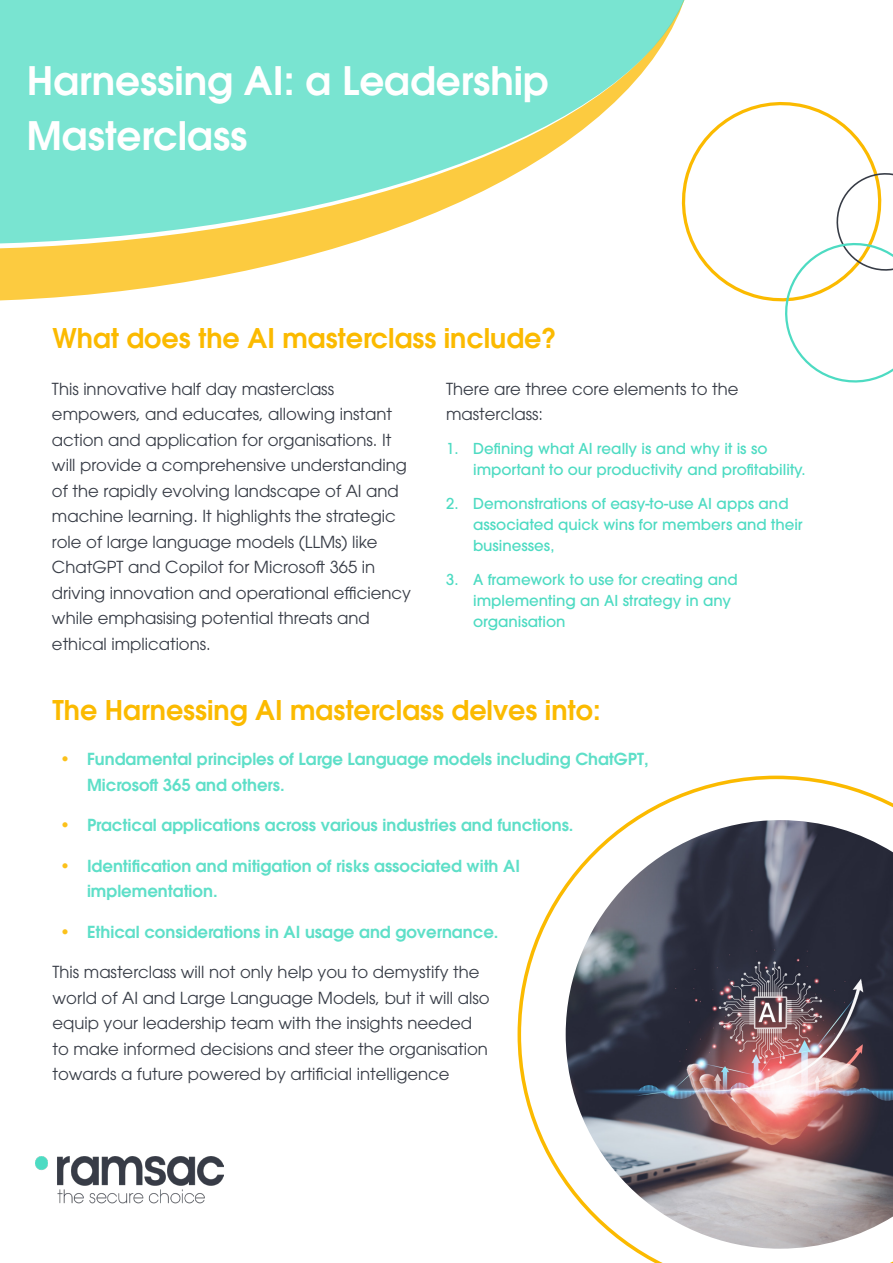
<style>
.page{position:relative;width:893px;height:1263px;background:#fff}
.page>*{position:absolute;margin:0;border:0;box-sizing:border-box;transform-origin:0 0}
.big_heading{font:600 39px/55.5px "ITC Avant Garde Std";color:#fff}
.big_heading-2{font:600 27px "ITC Avant Garde Std";color:#fbba00}
.t1{font:16.5px/25.5px "ITC Avant Garde Std";color:#373c46}
.t2{font:600 16.5px/25.5px "ITC Avant Garde Std";color:#5edfc8}
.t3{font:500 15px/21px "ITC Avant Garde Std";color:#4ddbc2}
.s1{font-weight:400;color:#fbc11a}
</style>
<div class="page">
<img style="left:35px;top:1156px;width:189px;height:48px">
<svg style="left:0;top:244px;width:348px;height:57px;fill:#fccb40"></svg>
<svg style="left:688px;top:102px;width:188px;height:200px"></svg>
<svg style="left:0;top:0;width:688px;height:244px;fill:#79e4d1"></svg>
<svg style="left:778px;top:168px;width:115px;height:215px"></svg>
<svg style="left:518px;top:776px;width:375px;height:487px"></svg>
<img style="left:566px;top:820px;width:327px;height:429px">
<p class="big_heading" style="left:27px;top:52px;width:524px">Harnessing AI: a Leadership<br>Masterclass</p>
<p class="big_heading-2" style="left:52px;top:320px;width:506px">What does the AI masterclass include?</p>
<p class="t1" style="left:52px;top:376px;width:361px">This innovative half day masterclass empowers, and educates, allowing instant action and application for organisations. It will provide a comprehensive understanding of the rapidly evolving landscape of AI and machine learning. It highlights the strategic role of large language models (LLMs) like ChatGPT and Copilot for Microsoft 365 in driving innovation and operational efficiency while emphasising potential threats and ethical implications.</p>
<p class="t1" style="left:446px;top:376px;width:294px">There are three core elements to the masterclass:</p>
<p class="t3" style="left:473px;top:438px;width:334px;text-indent:-27px">1. Defining what AI really is and why it is so important to our productivity and profitability.</p>
<p class="t3" style="left:473px;top:493px;width:331px;text-indent:-27px">2. Demonstrations of easy-to-use AI apps and associated quick wins for members and their businesses,</p>
<p class="t3" style="left:473px;top:568px;width:266px;text-indent:-27px">3. A framework to use for creating and implementing an AI strategy in any organisation</p>
<p class="big_heading-2" style="left:52px;top:693px;width:550px">The Harnessing AI masterclass delves into:</p>
<p class="t2" style="left:87px;top:746px;width:563px;text-indent:-27px"><span class="s1">•</span> Fundamental principles of Large Language models including ChatGPT,<br>Microsoft 365 and others.</p>
<p class="t2" style="left:60px;top:812px;width:515px"><span class="s1">•</span> Practical applications across various industries and functions.</p>
<p class="t2" style="left:87px;top:853px;width:434px;text-indent:-27px"><span class="s1">•</span> Identification and mitigation of risks associated with AI implementation.</p>
<p class="t2" style="left:60px;top:919px;width:440px"><span class="s1">•</span> Ethical considerations in AI usage and governance.</p>
<p class="t1" style="left:52px;top:959px;width:439px">This masterclass will not only help you to demystify the world of AI and Large Language Models, but it will also equip your leadership team with the insights needed to make informed decisions and steer the organisation towards a future powered by artificial intelligence</p>
</div>
